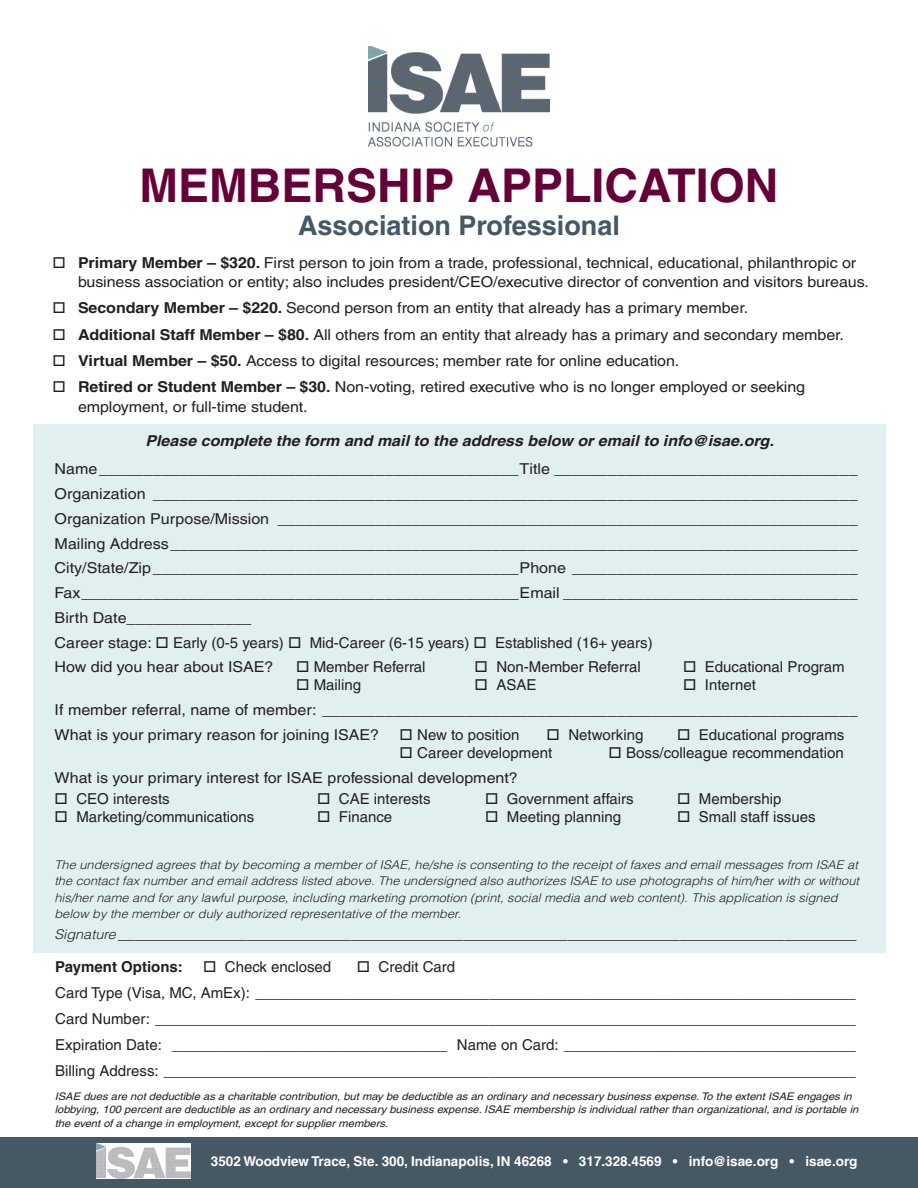
<style>
.page{position:relative;width:918px;height:1188px;background:#fff}
.page>*{position:absolute;margin:0;border:0;box-sizing:border-box;transform-origin:0 0}
.t1{font:700 46.5px "Helvetica LT Pro";color:#650038}
.t2{font:700 27px "Helvetica LT Pro";color:#475865}
.t3{font:15px/19.5px "Helvetica LT Pro";color:#231f20;scale:1.07 1}
.t4{font:15px "Helvetica LT Pro";color:#231f20}
.t5{font:italic 300 15px "Helvetica LT Pro";color:#231f20;scale:1.07 1}
.t6{font:italic 700 15px "Helvetica LT Pro";color:#231f20;scale:1.07 1}
.t7{font:700 15px "Helvetica LT Pro";color:#231f20}
.t8{font:700 13.5px "Helvetica LT Pro";color:#fff}
.t9{font:italic 300 12px/16.5px "Helvetica LT Pro";color:#231f20;scale:1.07 1}
.t10{font:italic 10.5px/13.5px "Helvetica LT Pro";color:#231f20;scale:1.07 1}
.s1{font-weight:700}
.s2{font-size:13.5px}
</style>
<div class="page">
<div style="left:33px;top:424px;width:852px;height:529px;background:#e2eff1"></div>
<img style="left:368px;top:46px;width:182px;height:100px">
<div style="left:0;top:1138px;width:918px;height:50px;background:#475865"></div>
<img style="left:97px;top:1144px;width:93px;height:35px">
<p class="t1" style="left:139px;top:157px;width:641px">MEMBERSHIP APPLICATION</p>
<p class="t2" style="left:298px;top:209px;width:323px">Association Professional</p>
<p class="t3" style="left:78px;top:252px;width:741px;text-indent:-26px">□ <span class="s1">Primary Member – $320.</span> First person to join from a trade, professional, technical, educational, philanthropic or business association or entity; also includes president/CEO/executive director of convention and visitors bureaus.</p>
<p class="t3" style="left:52px;top:298px;width:652px">□ <span class="s1">Secondary Member – $220.</span> Second person from an entity that already has a primary member.</p>
<p class="t3" style="left:52px;top:324px;width:741px">□ <span class="s1">Additional Staff Member – $80.</span> All others from an entity that already has a primary and secondary member.</p>
<p class="t3" style="left:52px;top:351px;width:587px">□ <span class="s1">Virtual Member – $50.</span> Access to digital resources; member rate for online education.</p>
<p class="t3" style="left:78px;top:377px;width:681px;text-indent:-26px">□ <span class="s1">Retired or Student Member – $30.</span> Non-voting, retired executive who is no longer employed or seeking employment, or full-time student.</p>
<p class="t6" style="left:145px;top:432px;width:589px">Please complete the form and mail to the address below or email to info@isae.org.</p>
<p class="t3" style="left:55px;top:459px;width:752px">Name_______________________________________________Title __________________________________</p>
<p class="t3" style="left:55px;top:484px;width:752px">Organization _______________________________________________________________________________</p>
<p class="t3" style="left:55px;top:509px;width:752px">Organization Purpose/Mission _________________________________________________________________</p>
<p class="t3" style="left:55px;top:534px;width:752px">Mailing Address_____________________________________________________________________________</p>
<p class="t3" style="left:55px;top:558px;width:752px">City/State/Zip_________________________________________Phone ________________________________</p>
<p class="t3" style="left:55px;top:583px;width:752px">Fax_________________________________________________Email _________________________________</p>
<p class="t3" style="left:55px;top:608px;width:186px">Birth Date______________</p>
<p class="t3" style="left:55px;top:633px;width:560px">Career stage: □ Early (0-5 years) □ Mid-Career (6-15 years) □ Established (16+ years)</p>
<p class="t3" style="left:55px;top:657px;width:206px">How did you hear about ISAE?</p>
<p class="t4" style="left:296px;top:658px;width:131px">□ Member Referral</p>
<p class="t4" style="left:475px;top:658px;width:168px">□ Non-Member Referral</p>
<p class="t4" style="left:683px;top:658px;width:163px">□ Educational Program</p>
<p class="t4" style="left:296px;top:676px;width:67px">□ Mailing</p>
<p class="t4" style="left:475px;top:676px;width:63px">□ ASAE</p>
<p class="t4" style="left:683px;top:676px;width:74px">□ Internet</p>
<p class="t3" style="left:55px;top:700px;width:752px">If member referral, name of member: ____________________________________________________________</p>
<p class="t3" style="left:55px;top:725px;width:305px">What is your primary reason for joining ISAE?</p>
<p class="t4" style="left:400px;top:726px;width:121px">□ New to position</p>
<p class="t4" style="left:547px;top:726px;width:98px">□ Networking</p>
<p class="t4" style="left:677px;top:726px;width:169px">□ Educational programs</p>
<p class="t4" style="left:400px;top:744px;width:154px">□ Career development</p>
<p class="t4" style="left:609px;top:744px;width:237px">□ Boss/colleague recommendation</p>
<p class="t3" style="left:55px;top:768px;width:434px">What is your primary interest for ISAE professional development?</p>
<p class="t4" style="left:55px;top:790px;width:117px">□ CEO interests</p>
<p class="t4" style="left:317px;top:790px;width:115px">□ CAE interests</p>
<p class="t4" style="left:485px;top:790px;width:150px">□ Government affairs</p>
<p class="t4" style="left:677px;top:790px;width:106px">□ Membership</p>
<p class="t4" style="left:55px;top:808px;width:201px">□ Marketing/communications</p>
<p class="t4" style="left:317px;top:808px;width:77px">□ Finance</p>
<p class="t4" style="left:485px;top:808px;width:137px">□ Meeting planning</p>
<p class="t4" style="left:677px;top:808px;width:140px">□ Small staff issues</p>
<p class="t9" style="left:54px;top:856px;width:754px">The undersigned agrees that by becoming a member of ISAE, he/she is consenting to the receipt of faxes and email messages from ISAE at the contact fax number and email address listed above. The undersigned also authorizes ISAE to use photographs of him/her with or without his/her name and for any lawful purpose, including marketing promotion (print, social media and web content). This application is signed below by the member or duly authorized representative of the member.</p>
<p class="t5" style="left:54px;top:925px;width:751px"><span class="s2">Signature</span> ____________________________________________________________________________________________</p>
<p class="t7" style="left:55px;top:957px;width:129px">Payment Options:</p>
<p class="t4" style="left:203px;top:958px;width:130px">□ Check enclosed</p>
<p class="t4" style="left:357px;top:958px;width:100px">□ Credit Card</p>
<p class="t4" style="left:55px;top:984px;width:802px">Card Type (Visa, MC, AmEx): ________________________________________________________________________</p>
<p class="t4" style="left:55px;top:1010px;width:802px">Card Number: ____________________________________________________________________________________</p>
<p class="t4" style="left:55px;top:1036px;width:802px">Expiration Date: _________________________________ Name on Card: ___________________________________</p>
<p class="t4" style="left:55px;top:1062px;width:802px">Billing Address: ___________________________________________________________________________________</p>
<p class="t10" style="left:55px;top:1089px;width:753px">ISAE dues are not deductible as a charitable contribution, but may be deductible as an ordinary and necessary business expense. To the extent ISAE engages in lobbying, 100 percent are deductible as an ordinary and necessary business expense. ISAE membership is individual rather than organizational, and is portable in the event of a change in employment, except for supplier members.</p>
<p class="t8" style="left:211px;top:1153px;width:648px">3502 Woodview Trace, Ste. 300, Indianapolis, IN 46268 • 317.328.4569 • info@isae.org • isae.org</p>
</div>
